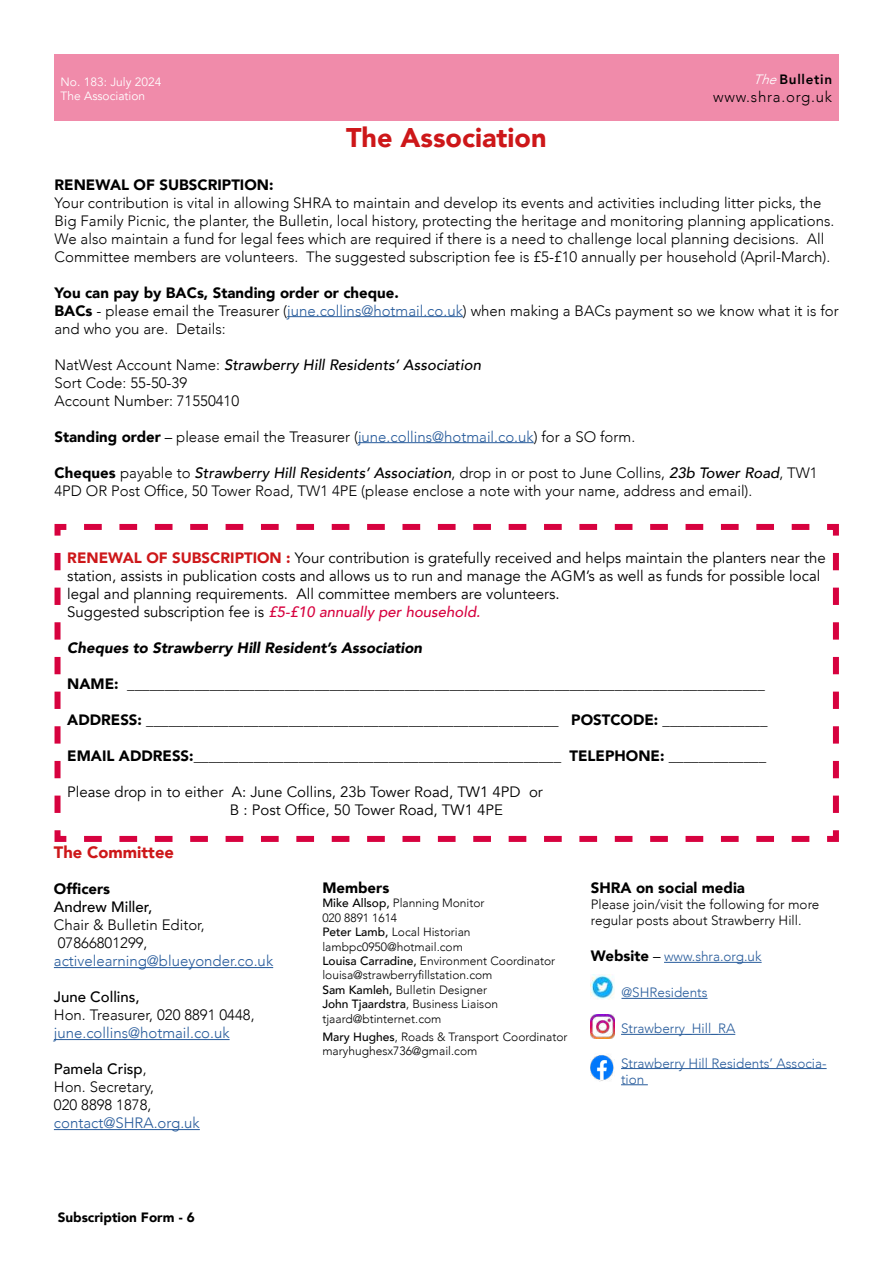
<style>
.page{position:relative;width:893px;height:1263px;background:#fff}
.page>*{position:absolute;margin:0;border:0;box-sizing:border-box;transform-origin:0 0}
.t1{font:900 27px "Avenir";color:#cd1719}
.t2{font:900 16.5px "Avenir";color:#cd1719}
.t3{font:300 15px/18px "Avenir";color:#000}
.t4{font:15px/18px "Avenir";color:#000}
.t5{font:300 15px "Avenir";color:#275b9b}
.t6{font:900 15px "Avenir";color:#000}
.t7{font:italic 900 15px "Avenir";color:#000}
.t8{font:500 15px "Avenir";color:#000}
.t9{font:300 15px "Avenir";letter-spacing:.05em;color:#000}
.t10{font:300 13.5px/16.2px "Avenir";color:#275b9b}
.t11{font:300 13.5px/16.2px "Avenir";color:#000}
.t12{font:900 13.5px "Avenir";color:#000}
.t13{font:800 13.5px "Avenir";letter-spacing:.05em;color:#000}
.t14{font:300 12px/14.4px "Avenir";color:#000}
.t15{font:12px/14.4px "Avenir";color:#fff}
.s1{font-weight:300;font-style:italic;color:#fff}
.s2{font-weight:900}
.s3{color:#275b9b}
.s4{font-weight:500;font-style:italic}
.s5{font-weight:900;color:#cd1719}
.s6{font-weight:500;font-style:italic;color:#d7023f}
.s7{font-weight:500}
.s8{font-weight:900;font-size:15px;color:#000}
.s9{font-size:15px;color:#000}
</style>
<div class="page">
<div style="left:54px;top:54px;width:785px;height:66px;background:#f08baa"></div>
<hr style="left:287px;top:316px;width:176px;height:1px;background:#275b9b">
<hr style="left:358px;top:442px;width:176px;height:1px;background:#275b9b">
<hr style="left:54px;top:967px;width:219px;height:1px;background:#275b9b">
<hr style="left:54px;top:1039px;width:176px;height:1px;background:#275b9b">
<hr style="left:54px;top:1129px;width:146px;height:1px;background:#275b9b">
<hr style="left:664px;top:962px;width:98px;height:1px;background:#275b9b">
<hr style="left:621px;top:998px;width:86px;height:1px;background:#275b9b">
<hr style="left:621px;top:1034px;width:114px;height:1px;background:#275b9b">
<hr style="left:621px;top:1068px;width:206px;height:1px;background:#275b9b">
<svg style="left:621px;top:1084px;width:27px;height:1px"></svg>
<img style="left:590px;top:975px;width:24px;height:24px">
<img style="left:590px;top:1015px;width:24px;height:24px">
<img style="left:590px;top:1055px;width:24px;height:26px">
<svg style="left:54px;top:523px;width:785px;height:319px"></svg>
<p class="t15" style="left:61px;top:75px;width:102px">No. 183: July 2024<br>The Association</p>
<h1 class="t1" style="left:346px;top:115px;width:202px">The Association</h1>
<p class="t13" style="left:753px;top:68px;width:80px"><span class="s1">The</span>Bulletin</p>
<p class="t9" style="left:713px;top:88px;width:120px">www.shra.org.uk</p>
<p class="t6" style="left:55px;top:171px;width:221px">RENEWAL OF SUBSCRIPTION:</p>
<p class="t3" style="left:55px;top:193px;width:781px">Your contribution is vital in allowing SHRA to maintain and develop its events and activities including litter picks, the Big Family Picnic, the planter, the Bulletin, local history, protecting the heritage and monitoring planning applications.<br>We also maintain a fund for legal fees which are required if there is a need to challenge local planning decisions. All Committee members are volunteers. The suggested subscription fee is £5-£10 annually per household (April-March).</p>
<p class="t3" style="left:55px;top:283px;width:786px"><span class="s2">You can pay by BACs, Standing order or cheque.<br>BACs</span> - please email the Treasurer (<span class="s3">june.collins@hotmail.co.uk</span>) when making a BACs payment so we know what it is for and who you are. Details:</p>
<p class="t3" style="left:55px;top:355px;width:428px">NatWest Account Name: <span class="s4">Strawberry Hill Residents’ Association<br></span>Sort Code: 55-50-39<br>Account Number: 71550410</p>
<p class="t3" style="left:55px;top:427px;width:582px"><span class="s2">Standing order</span> – please email the Treasurer (<span class="s3">june.collins@hotmail.co.uk</span>) for a SO form.</p>
<p class="t3" style="left:55px;top:463px;width:765px"><span class="s2">Cheques</span> payable to <span class="s4">Strawberry Hill Residents’ Association</span>, drop in or post to June Collins, <span class="s4">23b Tower Road</span>, TW1<br>4PD OR Post Office, 50 Tower Road, TW1 4PE (please enclose a note with your name, address and email).</p>
<p class="t4" style="left:67px;top:549px;width:760px"><span class="s5">RENEWAL OF SUBSCRIPTION :</span> Your contribution is gratefully received and helps maintain the planters near the station, assists in publication costs and allows us to run and manage the AGM’s as well as funds for possible local legal and planning requirements. All committee members are volunteers.<br>Suggested subscription fee is <span class="s6">£5-£10 annually per household.</span></p>
<p class="t7" style="left:67px;top:635px;width:356px">Cheques to Strawberry Hill Resident’s Association</p>
<p class="t4" style="left:67px;top:675px;width:699px"><span class="s2">NAME:</span> _____________________________________________________________________________________</p>
<p class="t4" style="left:67px;top:711px;width:702px"><span class="s2">ADDRESS:</span> _______________________________________________________ <span class="s2">POSTCODE:</span> ______________</p>
<p class="t4" style="left:67px;top:747px;width:700px"><span class="s2">EMAIL ADDRESS:</span>_________________________________________________ <span class="s2">TELEPHONE:</span> _____________</p>
<p class="t4" style="left:230px;top:783px;width:314px;text-indent:-163px">Please drop in to either A: June Collins, 23b Tower Road, TW1 4PD or<br>B : Post Office, 50 Tower Road, TW1 4PE</p>
<p class="t2" style="left:54px;top:838px;width:122px">The Committee</p>
<p class="t6" style="left:54px;top:876px;width:58px">Officers</p>
<p class="t8" style="left:54px;top:894px;width:100px">Andrew Miller,</p>
<p class="t3" style="left:54px;top:916px;width:152px">Chair &amp; Bulletin Editor,<br>07866801299,</p>
<p class="t5" style="left:54px;top:952px;width:221px">activelearning@blueyonder.co.uk</p>
<p class="t8" style="left:54px;top:984px;width:87px">June Collins,</p>
<p class="t3" style="left:54px;top:1006px;width:202px">Hon. Treasurer, 020 8891 0448,</p>
<p class="t5" style="left:54px;top:1024px;width:177px">june.collins@hotmail.co.uk</p>
<p class="t3" style="left:54px;top:1060px;width:102px"><span class="s7">Pamela Crisp</span>,<br>Hon. Secretary,<br>020 8898 1878,</p>
<p class="t5" style="left:54px;top:1114px;width:147px">contact@SHRA.org.uk</p>
<p class="t12" style="left:58px;top:1206px;width:138px">Subscription Form - 6</p>
<p class="t6" style="left:322px;top:875px;width:68px">Members</p>
<p class="t14" style="left:322px;top:896px;width:234px"><span class="s7">Mike Allsop,</span> Planning Monitor<br>020 8891 1614<br><span class="s7">Peter Lamb,</span> Local Historian lambpc0950@hotmail.com<br><span class="s7">Louisa Carradine,</span> Environment Coordinator louisa@strawberryfillstation.com<br><span class="s7">Sam Kamleh,</span> Bulletin Designer<br><span class="s7">John Tjaardstra</span>, Business Liaison tjaard@btinternet.com</p>
<p class="t14" style="left:322px;top:1029px;width:247px"><span class="s7">Mary Hughes</span>, Roads &amp; Transport Coordinator maryhughesx736@gmail.com</p>
<p class="t6" style="left:591px;top:875px;width:156px">SHRA on social media</p>
<p class="t11" style="left:591px;top:896px;width:230px">Please join/visit the following for more regular posts about Strawberry Hill.</p>
<p class="t10" style="left:591px;top:948px;width:172px"><span class="s8">Website</span> <span class="s9">–</span> www.shra.org.uk</p>
<p class="t10" style="left:621px;top:984px;width:88px">@SHResidents</p>
<p class="t10" style="left:621px;top:1020px;width:116px">Strawberry_Hill_RA</p>
<p class="t10" style="left:621px;top:1055px;width:207px">Strawberry Hill Residents’ Associa&shy;tion</p>
</div>
